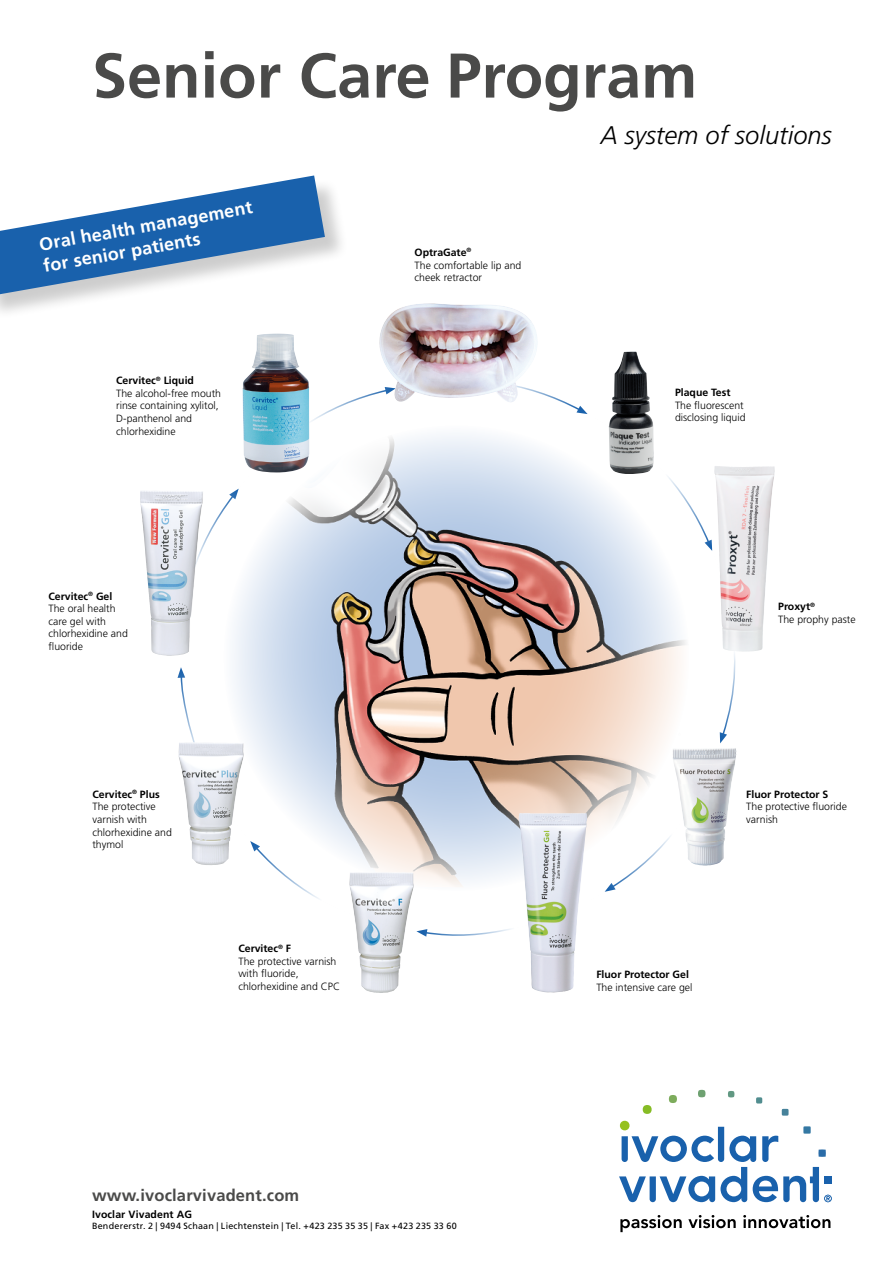
<style>
.page{position:relative;width:893px;height:1263px;background:#fff}
.page>*{position:absolute;margin:0;border:0;box-sizing:border-box;transform-origin:0 0}
.t1{font:700 63px "Frutiger";color:#4a4a49}
.t2{font:italic 300 25.5px "Frutiger";color:#000}
.t3{font:700 18px/21.6px "Frutiger";color:#fff}
.t4{font:700 16.5px "Frutiger";letter-spacing:.01em;color:#4a4a49}
.t5{font:300 10.5px/12.6px "Frutiger";color:#000}
.t6{font:700 10.5px "Frutiger";color:#000}
.t7{font:9px "Frutiger";letter-spacing:.02em;color:#000}
.s1{font-weight:700}
</style>
<div class="page">
<svg style="left:619px;top:1089px;width:213px;height:113px"></svg>
<svg style="left:620px;top:1215px;width:62px;height:17px"></svg>
<svg style="left:688px;top:1215px;width:48px;height:13px"></svg>
<svg style="left:743px;top:1215px;width:87px;height:13px"></svg>
<div style="left:0;top:177px;width:349px;height:143px;background:#000;opacity:.2"></div>
<svg style="left:0;top:175px;width:325px;height:119px"></svg>
<img style="left:140px;top:491px;width:38px;height:165px">
<img style="left:357px;top:937px;width:47px;height:56px">
<img style="left:529px;top:937px;width:47px;height:56px">
<svg style="left:178px;top:392px;width:559px;height:545px"></svg>
<img style="left:714px;top:466px;width:53px;height:185px">
<img style="left:242px;top:334px;width:67px;height:138px">
<img style="left:609px;top:351px;width:45px;height:124px">
<img style="left:378px;top:303px;width:162px;height:103px">
<img style="left:178px;top:742px;width:66px;height:123px">
<h1 class="t1" style="left:92px;top:39px;width:607px">Senior Care Program</h1>
<h2 class="t2" style="left:601px;top:120px;width:232px">A system of solutions</h2>
<h3 class="t3" style="left:38px;top:234px;width:217px;rotate:-10deg">Oral health management for senior patients</h3>
<p class="t5" style="left:116px;top:374px;width:106px"><span class="s1">Cervitec</span><sup>®</sup> <span class="s1">Liquid<br></span>The alcohol-free mouth rinse containing xylitol,<br>D-panthenol and chlorhexidine</p>
<p class="t5" style="left:49px;top:590px;width:81px"><span class="s1">Cervitec</span><sup>®</sup> <span class="s1">Gel<br></span>The oral health care gel with chlorhexidine and fluoride</p>
<p class="t5" style="left:92px;top:788px;width:81px"><span class="s1">Cervitec</span><sup>®</sup> <span class="s1">Plus<br></span>The protective varnish with chlorhexidine and thymol</p>
<p class="t5" style="left:238px;top:942px;width:103px"><span class="s1">Cervitec</span><sup>®</sup> <span class="s1">F<br></span>The protective varnish with fluoride, chlorhexidine and CPC</p>
<p class="t5" style="left:415px;top:246px;width:108px"><span class="s1">OptraGate</span><sup>®<br></sup>The comfortable lip and cheek retractor</p>
<p class="t6" style="left:675px;top:386px;width:57px">Plaque Test</p>
<p class="t5" style="left:675px;top:399px;width:72px">The fluorescent disclosing liquid</p>
<p class="t5" style="left:778px;top:600px;width:79px"><span class="s1">Proxyt</span><sup>®<br></sup>The prophy paste</p>
<p class="t6" style="left:746px;top:788px;width:84px">Fluor Protector S</p>
<p class="t5" style="left:746px;top:800px;width:102px">The protective fluoride varnish</p>
<p class="t6" style="left:596px;top:968px;width:94px">Fluor Protector Gel</p>
<p class="t5" style="left:596px;top:981px;width:98px">The intensive care gel</p>
<h3 class="t4" style="left:92px;top:1186px;width:209px">www.ivoclarvivadent.com</h3>
<p class="t6" style="left:92px;top:1208px;width:102px">Ivoclar Vivadent AG</p>
<p class="t7" style="left:92px;top:1220px;width:366px">Bendererstr. 2 | 9494 Schaan | Liechtenstein | Tel. +423 235 35 35 | Fax +423 235 33 60</p>
</div>
